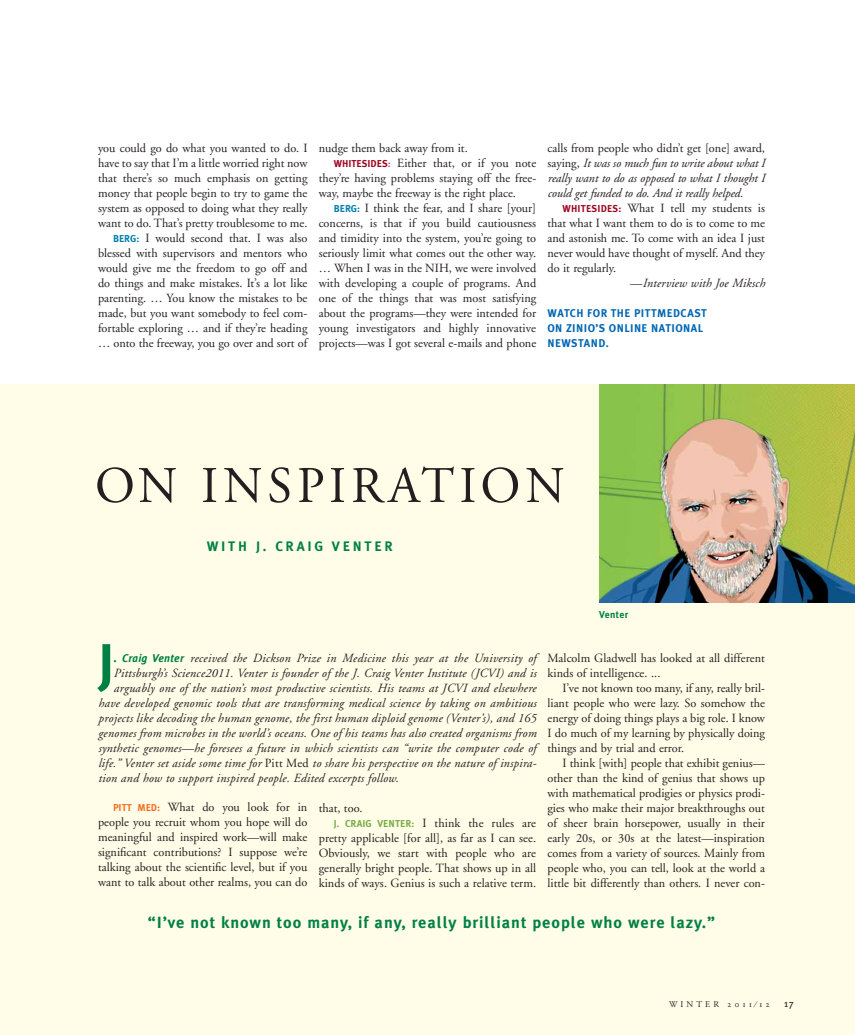
<style>
.page{position:relative;width:855px;height:1035px;background:#fff}
.page>*{position:absolute;margin:0;border:0;box-sizing:border-box;transform-origin:0 0}
.t1{font:700 55.62px "Meta Plus";color:#008045}
.t2{font:51.25px "Adobe Garamond";letter-spacing:.1em;color:#231f20}
.t3{font:700 16.25px "Meta Plus";letter-spacing:.06em;color:#008045}
.t4{font:13.75px "Meta Plus Bold Caps";letter-spacing:.2em;color:#008045}
.t5{font:12.5px/15px "Adobe Garamond";color:#231f20;text-align:justify}
.t6{font:italic 12.5px/15px "Adobe Garamond";letter-spacing:.02em;color:#231f20;text-align:justify}
.t7{font:11.25px/15px "Meta Plus Bold Caps";letter-spacing:.04em;color:#0066b3}
.t8{font:700 10px "Meta Plus";letter-spacing:.04em;color:#008045}
.t9{font:10px "Meta Plus";color:#231f20}
.t10{font:8.75px "Adobe Garamond Exp";letter-spacing:.39em;color:#231f20}
.s1{font-family:"Meta Plus";font-weight:700;font-size:10px;color:#007dad}
.s2{font-family:"Meta Plus";font-weight:700;font-size:10px;color:#9e0520}
.s3{font-family:"Meta Plus";font-weight:700;font-size:10px;color:#bd56a0}
.s4{font-style:normal}
.s5{font-family:"Meta Plus";font-weight:700;font-style:normal;color:#008045}
.s6{font-family:"Meta Plus";font-weight:700;font-size:11.25px;color:#008045}
.s7{font-family:"Meta Plus";font-weight:700;font-size:10px;color:#f36f21}
.s8{font-family:"Meta Plus";font-weight:700;font-size:10px;color:#78ad46}
.s9{font-family:"Adobe Garamond"}
</style>
<div class="page">
<div style="left:0;top:385px;width:855px;height:650px;background:#fffde8"></div>
<img style="left:599px;top:385px;width:256px;height:218px">
<p class="t5" style="left:98px;top:142px;width:211px;text-align:right">you could go do what you wanted to do. I have to say that I’m a little worried right now that there’s so much emphasis on getting money that people begin to try to game the system as opposed to doing what they really want to do. That’s pretty troublesome to me.<br><span class="s1">BERG:</span> I would second that. I was also blessed with supervisors and mentors who would give me the freedom to go off and do things and make mistakes. It’s a lot like parenting. … You know the mistakes to be made, but you want somebody to feel com&shy;fortable exploring … and if they’re heading … onto the freeway, you go over and sort of</p>
<p class="t5" style="left:319px;top:142px;width:150px">nudge them back away from it.</p>
<p class="t5" style="left:334px;top:157px;width:204px"><span class="s2">WHITESIDES</span><span class="s3">:</span> Either that, or if you note</p>
<p class="t5" style="left:319px;top:172px;width:219px">they’re having problems staying off the free-</p>
<p class="t5" style="left:319px;top:187px;width:199px">way, maybe the freeway is the right place.</p>
<p class="t5" style="left:334px;top:202px;width:204px"><span class="s1">BERG:</span> I think the fear, and I share [your]</p>
<p class="t5" style="left:319px;top:217px;width:219px">concerns, is that if you build cautiousness</p>
<p class="t5" style="left:319px;top:232px;width:219px">and timidity into the system, you’re going to</p>
<p class="t5" style="left:319px;top:247px;width:219px">seriously limit what comes out the other way.</p>
<p class="t5" style="left:319px;top:262px;width:219px">… When I was in the NIH, we were involved</p>
<p class="t5" style="left:319px;top:277px;width:219px">with developing a couple of programs. And</p>
<p class="t5" style="left:319px;top:292px;width:219px">one of the things that was most satisfying</p>
<p class="t5" style="left:319px;top:307px;width:219px">about the programs—they were intended for</p>
<p class="t5" style="left:319px;top:322px;width:219px">young investigators and highly innovative</p>
<p class="t5" style="left:319px;top:337px;width:219px">projects—was I got several e-mails and phone</p>
<p class="t6" style="left:548px;top:142px;width:219px"><span class="s4">calls from people who didn’t get [one] award, saying,</span> It was so much fun to write about what I really want to do as opposed to what I thought I could get funded to do. And it really helped.</p>
<p class="t5" style="left:563px;top:202px;width:204px"><span class="s2">WHITESIDES:</span> What I tell my students is</p>
<p class="t5" style="left:548px;top:217px;width:219px">that what I want them to do is to come to me</p>
<p class="t5" style="left:548px;top:232px;width:219px">and astonish me. To come with an idea I just</p>
<p class="t5" style="left:548px;top:247px;width:219px">never would have thought of myself. And they</p>
<p class="t5" style="left:548px;top:262px;width:70px">do it regularly.</p>
<p class="t6" style="left:630px;top:277px;width:136px"><span class="s4">—</span>Interview with Joe Miksch</p>
<p class="t7" style="left:547px;top:307px;width:161px">WATCH FOR THE PITTMEDCAST<br>ON ZINIO’S ONLINE NATIONAL<br>NEWSTAND.</p>
<h2 class="t2" style="left:95px;top:465px;width:471px">ON INSPIRATION</h2>
<p class="t4" style="left:207px;top:542px;width:188px">WITH J. CRAIG VENTER</p>
<p class="t8" style="left:599px;top:610px;width:31px">Venter</p>
<h1 class="t1" style="left:98px;top:641px;width:18px">J</h1>
<p class="t6" style="left:114px;top:651px;width:424px"><span class="s5">.</span> <span class="s6">Craig Venter</span> received the Dickson Prize in Medicine this year at the University of</p>
<p class="t5" style="left:548px;top:651px;width:219px">Malcolm Gladwell has looked at all different kinds of intelligence. ...</p>
<p class="t5" style="left:548px;top:681px;width:219px;text-indent:15px">I’ve not known too many, if any, really bril&shy;liant people who were lazy. So somehow the energy of doing things plays a big role. I know I do much of my learning by physically doing things and by trial and error.</p>
<p class="t5" style="left:548px;top:756px;width:219px;text-indent:15px">I think [with] people that exhibit genius— other than the kind of genius that shows up with mathematical prodigies or physics prodi&shy;gies who make their major breakthroughs out of sheer brain horsepower, usually in their early 20s, or 30s at the latest—inspiration comes from a variety of sources. Mainly from people who, you can tell, look at the world a little bit differently than others. I never con-</p>
<p class="t6" style="left:114px;top:666px;width:424px">Pittsburgh’s Science2011. Venter is founder of the J. Craig Venter Institute (JCVI) and is</p>
<p class="t6" style="left:114px;top:681px;width:424px">arguably one of the nation’s most productive scientists. His teams at JCVI and elsewhere</p>
<p class="t6" style="left:98px;top:696px;width:440px">have developed genomic tools that are transforming medical science by taking on ambitious</p>
<p class="t6" style="left:98px;top:711px;width:440px">projects like decoding the human genome, the first human diploid genome (Venter’s), and 165</p>
<p class="t6" style="left:98px;top:726px;width:440px">genomes from microbes in the world’s oceans. One of his teams has also created organisms from</p>
<p class="t6" style="left:98px;top:741px;width:440px">synthetic genomes—he foresees a future in which scientists can “write the computer code of</p>
<p class="t6" style="left:98px;top:756px;width:440px">life.” Venter set aside some time for <span class="s4">Pitt Med</span> to share his perspective on the nature of inspira-</p>
<p class="t6" style="left:98px;top:771px;width:302px">tion and how to support inspired people. Edited excerpts follow.</p>
<p class="t5" style="left:98px;top:801px;width:211px;text-indent:15px"><span class="s7">PITT MED:</span> What do you look for in people you recruit whom you hope will do meaningful and inspired work—will make significant contributions? I suppose we’re talking about the scientific level, but if you want to talk about other realms, you can do</p>
<p class="t5" style="left:319px;top:801px;width:45px">that, too.</p>
<p class="t5" style="left:334px;top:816px;width:204px"><span class="s8">J. CRAIG VENTER:</span> I think the rules are</p>
<p class="t5" style="left:319px;top:831px;width:219px">pretty applicable [for all], as far as I can see.</p>
<p class="t5" style="left:319px;top:846px;width:219px">Obviously, we start with people who are</p>
<p class="t5" style="left:319px;top:861px;width:219px">generally bright people. That shows up in all</p>
<p class="t5" style="left:319px;top:876px;width:219px">kinds of ways. Genius is such a relative term.</p>
<h3 class="t3" style="left:148px;top:915px;width:569px">“I’ve not known too many, if any, really brilliant people who were lazy.”</h3>
<p class="t10" style="left:669px;top:1000px;width:102px"><span class="s9">WINTER</span> 2011⁄12</p>
<p class="t9" style="left:784px;top:997px;width:11px">17</p>
</div>
